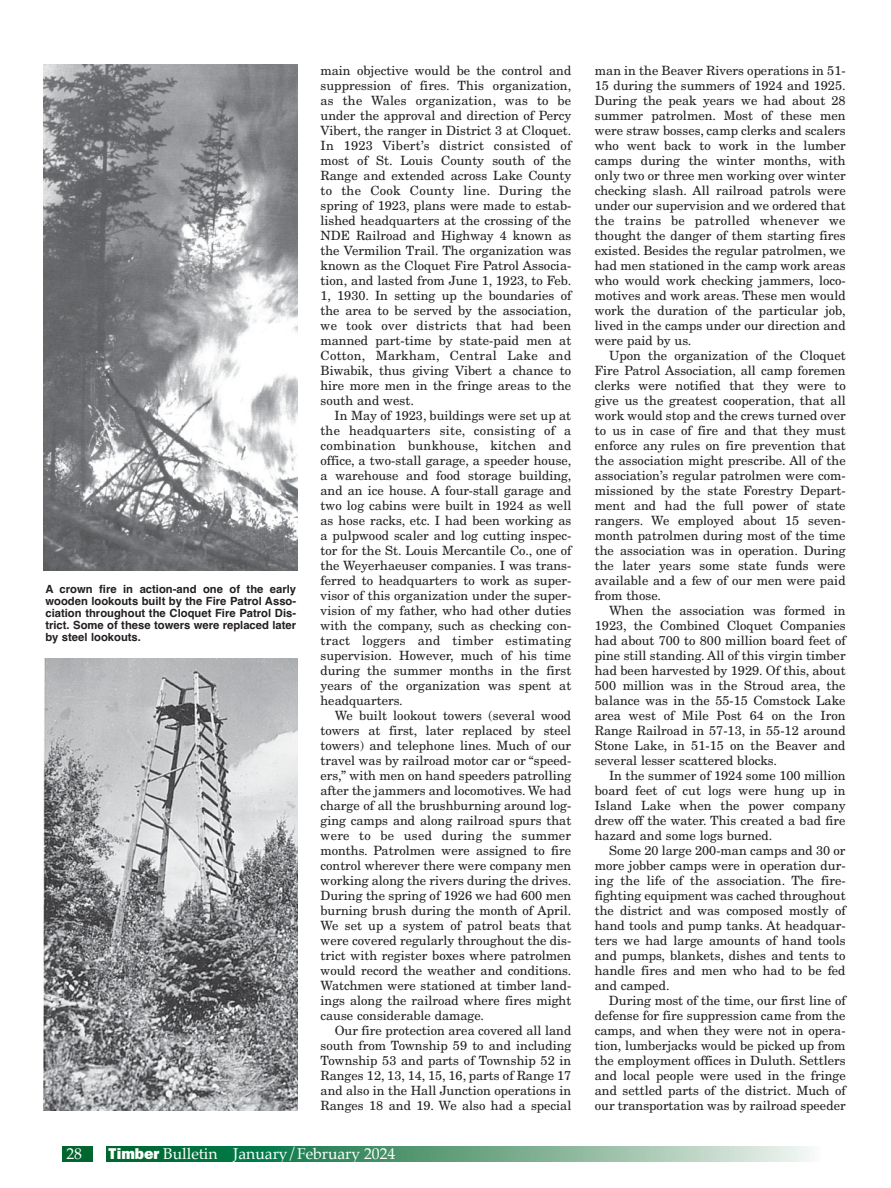
<style>
.page{position:relative;width:891px;height:1188px;background:#fff}
.page>*{position:absolute;margin:0;border:0;box-sizing:border-box;transform-origin:0 0}
.t1{font:15.75px "Palatino";letter-spacing:-.005em;color:#fff}
.t2{font:12.75px/15px "New Century Schlbk";color:#231f20;text-align:justify}
.t3{font:700 11.25px/12px "Helvetica";color:#231f20;text-align:justify}
.s1{font-family:"ITC Franklin Gothic Std Hvy"}
</style>
<div class="page">
<div style="left:63px;top:1146px;width:30px;height:16px;background:#00652e"></div>
<svg style="left:106px;top:1146px;width:703px;height:16px;background:#63a482"></svg>
<img style="left:44px;top:64px;width:254px;height:507px">
<img style="left:44px;top:658px;width:254px;height:453px">
<p class="t3" style="left:45px;top:584px;width:252px">A crown fire in action-and one of the early wooden lookouts built by the Fire Patrol Asso&shy;ciation throughout the Cloquet Fire Patrol Dis&shy;trict. Some of these towers were replaced later by steel lookouts.</p>
<p class="t2" style="left:320px;top:63px;width:252px">main objective would be the control and suppression of fires. This organization, as the Wales organization, was to be under the approval and direction of Percy Vibert, the ranger in District 3 at Cloquet.<br>In 1923 Vibert’s district consisted of most of St. Louis County south of the Range and extended across Lake County to the Cook County line. During the spring of 1923, plans were made to estab&shy;lished headquarters at the crossing of the NDE Railroad and Highway 4 known as the Vermilion Trail. The organization was known as the Cloquet Fire Patrol Associa&shy;tion, and lasted from June 1, 1923, to Feb.<br>1, 1930. In setting up the boundaries of the area to be served by the association, we took over districts that had been manned part-time by state-paid men at Cotton, Markham, Central Lake and Biwabik, thus giving Vibert a chance to hire more men in the fringe areas to the south and west.</p>
<p class="t2" style="left:320px;top:408px;width:252px;text-indent:14px">In May of 1923, buildings were set up at the headquarters site, consisting of a combination bunkhouse, kitchen and office, a two-stall garage, a speeder house, a warehouse and food storage building, and an ice house. A four-stall garage and two log cabins were built in 1924 as well as hose racks, etc. I had been working as a pulpwood scaler and log cutting inspec&shy;tor for the St. Louis Mercantile Co., one of the Weyerhaeuser companies. I was trans&shy;ferred to headquarters to work as super&shy;visor of this organization under the super&shy;vision of my father, who had other duties with the company, such as checking con&shy;tract loggers and timber estimating supervision. However, much of his time during the summer months in the first years of the organization was spent at headquarters.</p>
<p class="t2" style="left:320px;top:708px;width:252px;text-indent:14px">We built lookout towers (several wood towers at first, later replaced by steel towers) and telephone lines. Much of our travel was by railroad motor car or “speed&shy;ers,” with men on hand speeders patrolling after the jammers and locomotives. We had charge of all the brushburning around log&shy;ging camps and along railroad spurs that were to be used during the summer months. Patrolmen were assigned to fire control wherever there were company men working along the rivers during the drives.<br>During the spring of 1926 we had 600 men burning brush during the month of April.<br>We set up a system of patrol beats that were covered regularly throughout the dis&shy;trict with register boxes where patrolmen would record the weather and conditions.<br>Watchmen were stationed at timber land&shy;ings along the railroad where fires might cause considerable damage.</p>
<p class="t2" style="left:321px;top:1023px;width:252px;text-indent:14px">Our fire protection area covered all land south from Township 59 to and including Township 53 and parts of Township 52 in Ranges 12, 13, 14, 15, 16, parts of Range 17 and also in the Hall Junction operations in Ranges 18 and 19. We also had a special</p>
<p class="t1" style="left:66px;top:1141px;width:17px">28</p>
<p class="t1" style="left:109px;top:1141px;width:288px"><span class="s1">Timber</span> Bulletin January/February 2024</p>
<p class="t2" style="left:595px;top:63px;width:252px">man in the Beaver Rivers operations in 51- 15 during the summers of 1924 and 1925.<br>During the peak years we had about 28 summer patrolmen. Most of these men were straw bosses, camp clerks and scalers who went back to work in the lumber camps during the winter months, with only two or three men working over winter checking slash. All railroad patrols were under our supervision and we ordered that the trains be patrolled whenever we thought the danger of them starting fires existed. Besides the regular patrolmen, we had men stationed in the camp work areas who would work checking jammers, loco&shy;motives and work areas. These men would work the duration of the particular job, lived in the camps under our direction and were paid by us.</p>
<p class="t2" style="left:595px;top:348px;width:252px;text-indent:14px">Upon the organization of the Cloquet Fire Patrol Association, all camp foremen clerks were notified that they were to give us the greatest cooperation, that all work would stop and the crews turned over to us in case of fire and that they must enforce any rules on fire prevention that the association might prescribe. All of the association’s regular patrolmen were com&shy;missioned by the state Forestry Depart&shy;ment and had the full power of state rangers. We employed about 15 seven&shy;month patrolmen during most of the time the association was in operation. During the later years some state funds were available and a few of our men were paid from those.</p>
<p class="t2" style="left:595px;top:603px;width:252px;text-indent:14px">When the association was formed in 1923, the Combined Cloquet Companies had about 700 to 800 million board feet of pine still standing. All of this virgin timber had been harvested by 1929. Of this, about 500 million was in the Stroud area, the balance was in the 55-15 Comstock Lake area west of Mile Post 64 on the Iron Range Railroad in 57-13, in 55-12 around Stone Lake, in 51-15 on the Beaver and several lesser scattered blocks.</p>
<p class="t2" style="left:595px;top:768px;width:252px;text-indent:14px">In the summer of 1924 some 100 million board feet of cut logs were hung up in Island Lake when the power company drew off the water. This created a bad fire hazard and some logs burned.</p>
<p class="t2" style="left:595px;top:843px;width:252px;text-indent:14px">Some 20 large 200-man camps and 30 or more jobber camps were in operation dur&shy;ing the life of the association. The fire&shy;fighting equipment was cached throughout the district and was composed mostly of hand tools and pump tanks. At headquar&shy;ters we had large amounts of hand tools and pumps, blankets, dishes and tents to handle fires and men who had to be fed and camped.</p>
<p class="t2" style="left:595px;top:993px;width:252px;text-indent:14px">During most of the time, our first line of defense for fire suppression came from the camps, and when they were not in opera&shy;tion, lumberjacks would be picked up from the employment offices in Duluth. Settlers and local people were used in the fringe and settled parts of the district. Much of our transportation was by railroad speeder</p>
</div>
